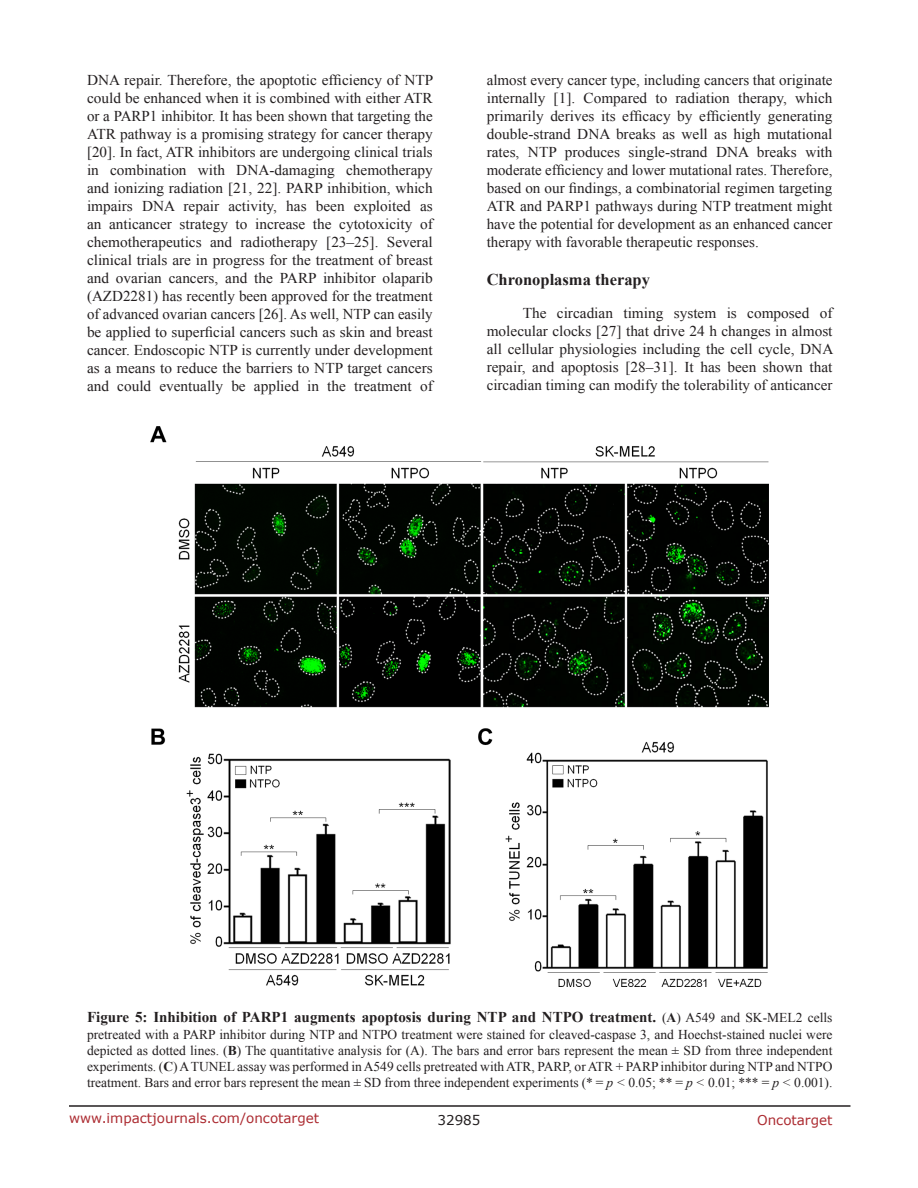
<style>
.page{position:relative;width:918px;height:1188px;background:#fff}
.page>*{position:absolute;margin:0;border:0;box-sizing:border-box;transform-origin:0 0}
.SubHeading_middle{font:700 16.5px "Times New Roman";color:#231f20}
.BodyText{font:15px/18px "Times New Roman";color:#231f20;text-align:justify}
.FigureText{font:700 15px "Times New Roman";color:#231f20}
.FigureText-2{font:13.5px/16.2px "Times New Roman";color:#231f20;text-align:justify}
.t1{font:13.5px "Verdana";color:#ac2b31}
.t2{font:13.5px "Verdana";color:#231f20}
.s1{font-weight:400;font-size:13.5px}
.s2{font-size:13.5px}
.s3{font-weight:700}
.s4{font-style:italic}
</style>
<div class="page">
<hr style="left:69px;top:1105px;width:781px;height:2px;background:#231f20">
<img style="left:151px;top:426px;width:618px;height:561px">
<p class="BodyText" style="left:87px;top:71px;width:348px">DNA repair. Therefore, the apoptotic efficiency of NTP could be enhanced when it is combined with either ATR or a PARP1 inhibitor. It has been shown that targeting the ATR pathway is a promising strategy for cancer therapy [20]. In fact, ATR inhibitors are undergoing clinical trials in combination with DNA-damaging chemotherapy and ionizing radiation [21, 22]. PARP inhibition, which impairs DNA repair activity, has been exploited as an anticancer strategy to increase the cytotoxicity of chemotherapeutics and radiotherapy [23–25]. Several clinical trials are in progress for the treatment of breast and ovarian cancers, and the PARP inhibitor olaparib (AZD2281) has recently been approved for the treatment of advanced ovarian cancers [26]. As well, NTP can easily be applied to superficial cancers such as skin and breast cancer. Endoscopic NTP is currently under development as a means to reduce the barriers to NTP target cancers and could eventually be applied in the treatment of</p>
<p class="BodyText" style="left:487px;top:71px;width:347px">almost every cancer type, including cancers that originate internally [1]. Compared to radiation therapy, which primarily derives its efficacy by efficiently generating double-strand DNA breaks as well as high mutational rates, NTP produces single-strand DNA breaks with moderate efficiency and lower mutational rates. Therefore, based on our findings, a combinatorial regimen targeting ATR and PARP1 pathways during NTP treatment might have the potential for development as an enhanced cancer therapy with favorable therapeutic responses.</p>
<p class="SubHeading_middle" style="left:487px;top:268px;width:165px">Chronoplasma therapy</p>
<p class="BodyText" style="left:487px;top:304px;width:348px;text-indent:36px">The circadian timing system is composed of molecular clocks [27] that drive 24 h changes in almost all cellular physiologies including the cell cycle, DNA repair, and apoptosis [28–31]. It has been shown that circadian timing can modify the tolerability of anticancer</p>
<p class="FigureText" style="left:87px;top:1007px;width:747px">Figure 5: Inhibition of PARP1 augments apoptosis during NTP and NTPO treatment. <span class="s1">(</span><span class="s2">A</span><span class="s1">) A549 and SK-MEL2 cells</span></p>
<p class="FigureText-2" style="left:87px;top:1026px;width:747px">pretreated with a PARP inhibitor during NTP and NTPO treatment were stained for cleaved-caspase 3, and Hoechst-stained nuclei were depicted as dotted lines. (<span class="s3">B</span>) The quantitative analysis for (A). The bars and error bars represent the mean ± SD from three independent experiments. (<span class="s3">C</span>) A TUNEL assay was performed in A549 cells pretreated with ATR, PARP, or ATR + PARP inhibitor during NTP and NTPO treatment. Bars and error bars represent the mean ± SD from three independent experiments (* = <span class="s4">p &lt;</span> 0.05; ** = <span class="s4">p &lt;</span> 0.01; *** = <span class="s4">p &lt;</span> 0.001).</p>
<p class="t1" style="left:69px;top:1109px;width:252px">www.impactjournals.com/oncotarget</p>
<p class="t2" style="left:438px;top:1111px;width:44px">32985</p>
<p class="t1" style="left:757px;top:1111px;width:77px">Oncotarget</p>
</div>
